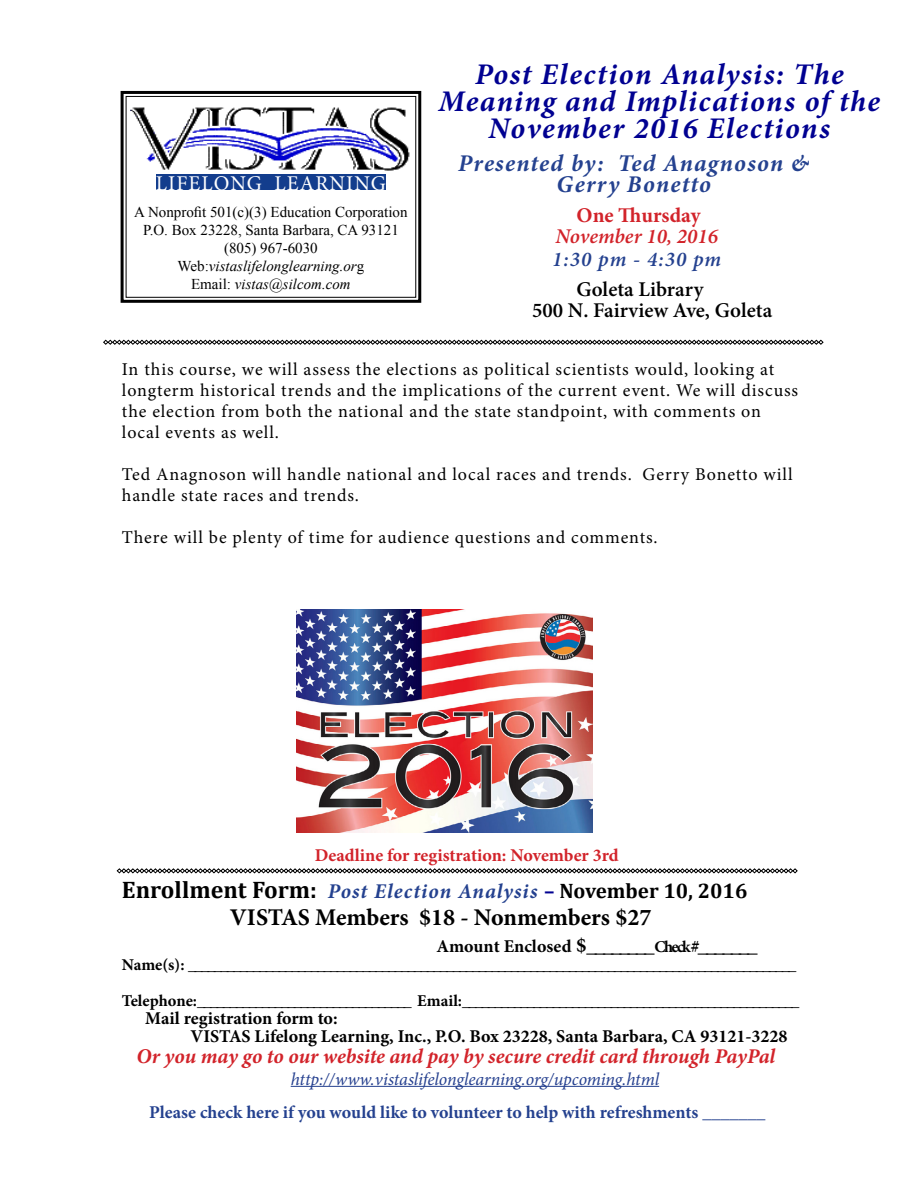
<style>
.page{position:relative;width:918px;height:1188px;background:#fff}
.page>*{position:absolute;margin:0;border:0;box-sizing:border-box;transform-origin:0 0}
.t1{font:italic 700 30px/27px "Minion Pro";letter-spacing:.045em;color:#000091;text-align:center}
.t2{font:italic 700 24px/21px "Minion Pro";letter-spacing:.05em;color:#24418f;text-align:center}
.t3{font:700 24px "Minion Pro";letter-spacing:-.005em;color:#000}
.t4{font:italic 700 21px "Minion Pro";letter-spacing:-.005em;color:#d2232a}
.t5{font:italic 700 21px "Minion Pro";letter-spacing:.05em;color:#24418f}
.t6{font:600 21px/21px "Minion Pro";color:#000}
.t7{font:700 21px "Minion Pro";color:#000}
.t8{font:21px "Minion Pro";letter-spacing:.05em;color:#fff}
.t9{font:italic 600 21px "Minion Pro";color:#d2232a}
.t10{font:italic 600 21px "Minion Pro";letter-spacing:.05em;color:#24418f}
.t11{font:700 21px "Minion Pro";color:#d2232a}
.t12{font:18px/21px "Minion Pro";letter-spacing:.05em;color:#000}
.t13{font:700 18px/18px "Minion Pro";color:#000}
.t14{font:700 18px "Minion Pro";color:#24418f}
.t15{font:italic 18px "Minion Pro";letter-spacing:-.01em;color:#25408f}
.t16{font:700 18px "Minion Pro";letter-spacing:-.005em;color:#d2232a}
.t17{font:700 16.5px/36px "Minion Pro";color:#000}
.t18{font:15px/18px "Times New Roman";color:#000;text-align:center}
.s1{font-style:italic}
.s2{font-family:"Cambria";font-style:normal;font-size:24px;color:#000}
.s3{font-family:"Cambria";font-style:normal;color:#000091}
.s4{font-family:"Cambria";font-style:normal;color:#000}
.s5{font-size:18px}
.s6{font-size:16.5px}
</style>
<div class="page">
<svg style="left:120px;top:90px;width:302px;height:213px"></svg>
<div style="left:126px;top:96px;width:290px;height:202px;border:1px solid #000"></div>
<svg style="left:117px;top:868px;width:681px;height:5px"></svg>
<img style="left:131px;top:101px;width:280px;height:102px">
<div style="left:156px;top:174px;width:230px;height:16px;background:#133d8d"></div>
<svg style="left:103px;top:340px;width:721px;height:5px"></svg>
<hr style="left:291px;top:1086px;width:368px;height:1px;background:#25408f">
<img style="left:296px;top:610px;width:297px;height:222px">
<p class="t8" style="left:156px;top:169px;width:231px">LIFELONG LEARNING</p>
<p class="t18" style="left:134px;top:202px;width:275px">A Nonprofit 501(c)(3) Education Corporation<br>P.O. Box 23228, Santa Barbara, CA 93121 (805) 967-6030<br>Web:<span class="s1">vistaslifelonglearning.or</span>g<br>Email: <span class="s1">vistas@silcom.com</span></p>
<h1 class="t1" style="left:439px;top:61px;width:443px">Post Election Analysis: The<br>Meaning and Implications of the<br>November 2016 Elections</h1>
<h2 class="t2" style="left:458px;top:152px;width:353px">Presented by: Ted Anagnoson &amp;<br>Gerry Bonetto</h2>
<p class="t11" style="left:577px;top:201px;width:125px">One Thursday</p>
<p class="t9" style="left:556px;top:222px;width:164px">November 10, 2016</p>
<p class="t10" style="left:552px;top:245px;width:171px">1:30 pm - 4:30 pm</p>
<p class="t6" style="left:532px;top:278px;width:242px;text-indent:44px">Goleta Library<br>500 N. Fairview Ave, Goleta</p>
<p class="t12" style="left:122px;top:359px;width:678px">In this course, we will assess the elections as political scientists would, looking at longterm historical trends and the implications of the current event. We will discuss the election from both the national and the state standpoint, with comments on local events as well.</p>
<p class="t12" style="left:122px;top:464px;width:672px">Ted Anagnoson will handle national and local races and trends. Gerry Bonetto will handle state races and trends.</p>
<p class="t12" style="left:122px;top:527px;width:537px">There will be plenty of time for audience questions and comments.</p>
<p class="t16" style="left:315px;top:843px;width:305px">Deadline for registration: November 3rd</p>
<p class="t5" style="left:122px;top:877px;width:627px"><span class="s2">Enrollment Form:</span> Post Election Analysis <span class="s3">–</span> <span class="s4">November 10, 2016</span></p>
<h2 class="t3" style="left:230px;top:901px;width:423px">VISTAS Members $18 - Nonmembers $27</h2>
<p class="t7" style="left:437px;top:931px;width:323px"><span class="s5">Amount Enclosed</span> $________ <span class="s6">Check</span> <span class="s5">#</span>_______</p>
<p class="t17" style="left:122px;top:947px;width:679px">Name(s): ______________________________________________________________________________________________<br>Telephone:_________________________________ Email:____________________________________________________</p>
<p class="t13" style="left:191px;top:1009px;width:598px;text-indent:-45px">Mail registration form to:<br>VISTAS Lifelong Learning, Inc., P.O. Box 23228, Santa Barbara, CA 93121-3228</p>
<p class="t4" style="left:137px;top:1041px;width:640px">Or you may go to our website and pay by secure credit card through PayPal</p>
<p class="t15" style="left:291px;top:1067px;width:370px">http://www.vistaslifelonglearning.org/upcoming.html</p>
<p class="t14" style="left:149px;top:1100px;width:618px">Please check here if you would like to volunteer to help with refreshments _______</p>
</div>
